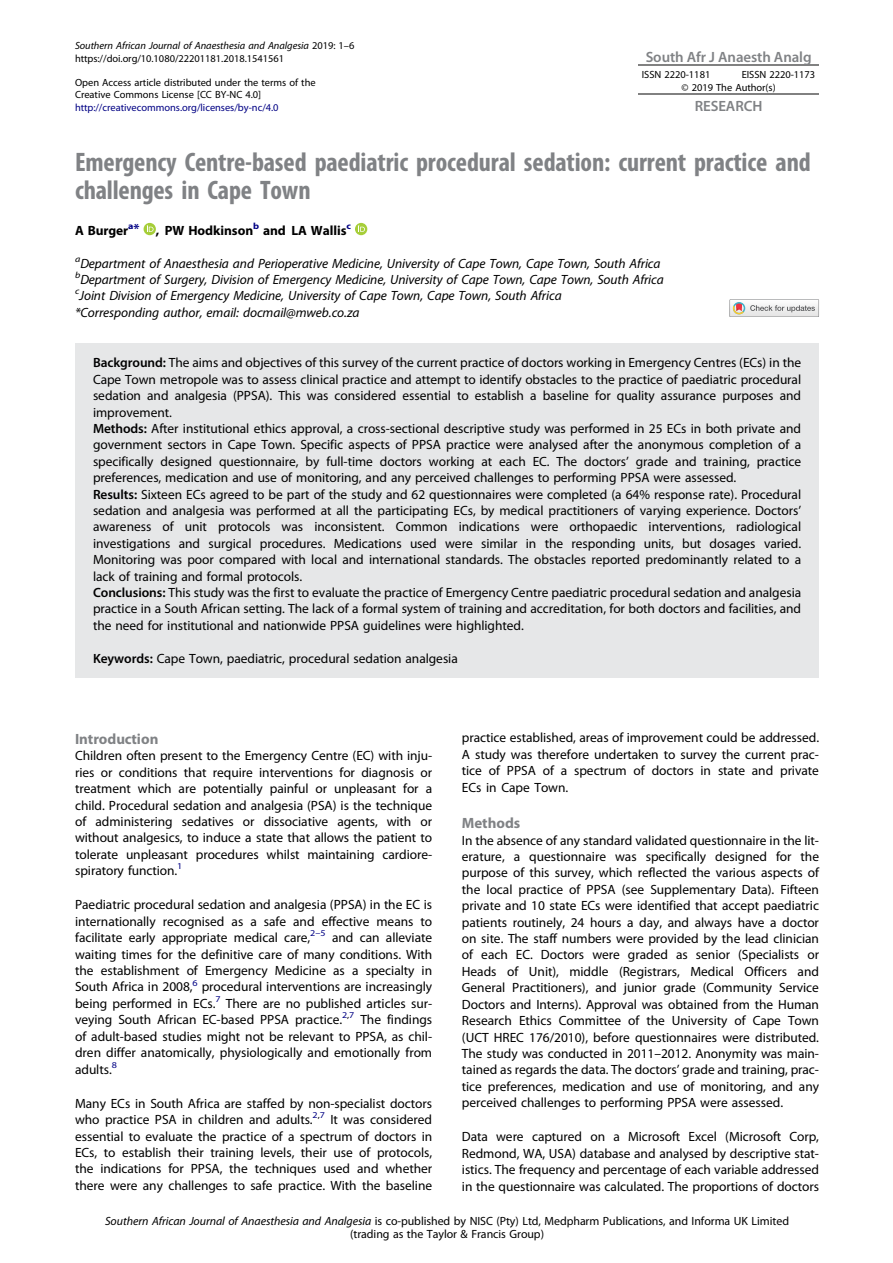
<style>
.page{position:relative;width:893px;height:1263px;background:#fff}
.page>*{position:absolute;margin:0;border:0;box-sizing:border-box;transform-origin:0 0}
.t1{font:26.85px/28.3px "Adv OT919 a 0533.B";color:#808285}
.t2{font:14.85px "Adv O Tce 3 d 9 a 73";color:#808285}
.t3{font:14.85px "Adv OT3 b 30 f 6 db.B";color:#808285}
.t4{font:13.35px/16.4px "Adv OT46 dcae 81";color:#000;text-align:justify}
.t5{font:13.35px/16.4px "Adv OT65 f 8 a 23 b.I";color:#000}
.t6{font:13.35px "Adv OT3 b 30 f 6 db.B";color:#000}
.t7{font:12px/13.5px "Adv OT46 dcae 81";color:#000;text-align:center}
.t8{font:10.5px/12.8px "Adv OT46 dcae 81";color:#000}
.t9{font:10.5px "Adv OT65 f 8 a 23 b.I";color:#000}
.t10{font:10.5px "Adv OT46 dcae 81";color:#000084}
.s1{font-family:"Adv OT46 dcae 81"}
.s2{color:#000084}
.s3{font-family:"Adv O Tce 3 d 9 a 73"}
.s4{font-style:inherit}
.s5{font-family:"Adv OT65 f 8 a 23 b.I"}
</style>
<div class="page">
<div style="left:75px;top:343px;width:744px;height:334px;background:#e6e7e8"></div>
<div style="left:144px;top:223px;width:12px;height:12px;background:#a6ce39;border-radius:50%"></div>
<svg style="left:147px;top:225px;width:7px;height:7px"></svg>
<div style="left:355px;top:223px;width:12px;height:12px;background:#a6ce39;border-radius:50%"></div>
<svg style="left:358px;top:225px;width:7px;height:7px"></svg>
<svg style="left:730px;top:299px;width:89px;height:18px"></svg>
<hr style="left:638px;top:64px;width:181px;height:2px;background:#818181">
<hr style="left:638px;top:94px;width:181px;height:1px;background:#818181">
<p class="t9" style="left:75px;top:40px;width:281px">Southern African Journal of Anaesthesia and Analgesia <span class="s1">2019: 1</span><span class="s1">–</span><span class="s1">6</span></p>
<p class="t8" style="left:75px;top:52px;width:210px">https://doi.org/10.1080/22201181.2018.1541561</p>
<p class="t8" style="left:75px;top:76px;width:242px">Open Access article distributed under the terms of the<br>Creative Commons License [CC BY-NC 4.0]</p>
<p class="t10" style="left:75px;top:102px;width:205px">http://creativecommons.org/licenses/by-nc/4.0</p>
<p class="t2" style="left:646px;top:49px;width:167px">South Afr J Anaesth Analg</p>
<p class="t8" style="left:642px;top:69px;width:70px">ISSN 2220-1181</p>
<p class="t8" style="left:682px;top:69px;width:135px;text-indent:60px">EISSN 2220-1173 © 2019 The Author(s)</p>
<p class="t2" style="left:695px;top:97px;width:69px">RESEARCH</p>
<h1 class="t1" style="left:75px;top:148px;width:737px">Emergency Centre-based paediatric procedural sedation: current practice and challenges in Cape Town</h1>
<p class="t6" style="left:75px;top:223px;width:277px">A Burger<sup>a</sup><span class="s2">*</span> , PW Hodkinson<sup>b</sup> and LA Wallis<sup>c</sup></p>
<p class="t5" style="left:75px;top:255px;width:590px"><sup>a</sup>Department of Anaesthesia and Perioperative Medicine, University of Cape Town, Cape Town, South Africa <sup>b</sup>Department of Surgery, Division of Emergency Medicine, University of Cape Town, Cape Town, South Africa <sup>c</sup>Joint Division of Emergency Medicine, University of Cape Town, Cape Town, South Africa<br>*Corresponding author, email: docmail@mweb.co.za</p>
<p class="t4" style="left:93px;top:355px;width:710px;text-align:left"><span class="s3">Background:</span> The aims and objectives of this survey of the current practice of doctors working in Emergency Centres (ECs) in the Cape Town metropole was to assess clinical practice and attempt to identify obstacles to the practice of paediatric procedural sedation and analgesia (PPSA). This was considered essential to establish a baseline for quality assurance purposes and improvement.<br><span class="s3">Methods:</span> After institutional ethics approval, a cross-sectional descriptive study was performed in 25 ECs in both private and government sectors in Cape Town. Specific aspects of PPSA practice were analysed after the anonymous completion of a specifically designed questionnaire, by full-time doctors working at each EC. The doctors<span class="s4">’</span> grade and training, practice preferences, medication and use of monitoring, and any perceived challenges to performing PPSA were assessed.<br><span class="s3">Results:</span> Sixteen ECs agreed to be part of the study and 62 questionnaires were completed (a 64% response rate). Procedural sedation and analgesia was performed at all the participating ECs, by medical practitioners of varying experience. Doctors<span class="s4">’ </span>awareness of unit protocols was inconsistent. Common indications were orthopaedic interventions, radiological investigations and surgical procedures. Medications used were similar in the responding units, but dosages varied.<br>Monitoring was poor compared with local and international standards. The obstacles reported predominantly related to a lack of training and formal protocols.<br><span class="s3">Conclusions:</span> This study was the first to evaluate the practice of Emergency Centre paediatric procedural sedation and analgesia practice in a South African setting. The lack of a formal system of training and accreditation, for both doctors and facilities, and the need for institutional and nationwide PPSA guidelines were highlighted.</p>
<p class="t4" style="left:93px;top:650px;width:366px"><span class="s3">Keywords:</span> Cape Town, paediatric, procedural sedation analgesia</p>
<p class="t3" style="left:75px;top:731px;width:85px">Introduction</p>
<p class="t4" style="left:75px;top:748px;width:359px">Children often present to the Emergency Centre (EC) with inju&shy;ries or conditions that require interventions for diagnosis or treatment which are potentially painful or unpleasant for a child. Procedural sedation and analgesia (PSA) is the technique of administering sedatives or dissociative agents, with or without analgesics, to induce a state that allows the patient to tolerate unpleasant procedures whilst maintaining cardiore&shy;spiratory function.<sup>1</sup></p>
<p class="t4" style="left:75px;top:897px;width:359px">Paediatric procedural sedation and analgesia (PPSA) in the EC is internationally recognised as a safe and effective means to facilitate early appropriate medical care,<sup>2</sup><sup>–</sup><sup>5</sup> and can alleviate waiting times for the definitive care of many conditions. With the establishment of Emergency Medicine as a specialty in South Africa in 2008,<sup>6</sup> procedural interventions are increasingly being performed in ECs.<sup>7</sup> There are no published articles sur&shy;veying South African EC-based PPSA practice.<sup>2</sup><sup>,</sup><sup>7</sup> The findings of adult-based studies might not be relevant to PPSA, as chil&shy;dren differ anatomically, physiologically and emotionally from adults.<sup>8</sup></p>
<p class="t4" style="left:75px;top:1095px;width:359px">Many ECs in South Africa are staffed by non-specialist doctors who practice PSA in children and adults.<sup>2</sup><sup>,</sup><sup>7</sup> It was considered essential to evaluate the practice of a spectrum of doctors in ECs, to establish their training levels, their use of protocols, the indications for PPSA, the techniques used and whether there were any challenges to safe practice. With the baseline</p>
<p class="t4" style="left:462px;top:730px;width:359px">practice established, areas of improvement could be addressed.<br>A study was therefore undertaken to survey the current prac&shy;tice of PPSA of a spectrum of doctors in state and private ECs in Cape Town.</p>
<p class="t3" style="left:462px;top:815px;width:60px">Methods</p>
<p class="t4" style="left:462px;top:832px;width:359px">In the absence of any standard validated questionnaire in the lit&shy;erature, a questionnaire was specifically designed for the purpose of this survey, which reflected the various aspects of the local practice of PPSA (see Supplementary Data). Fifteen private and 10 state ECs were identified that accept paediatric patients routinely, 24 hours a day, and always have a doctor on site. The staff numbers were provided by the lead clinician of each EC. Doctors were graded as senior (Specialists or Heads of Unit), middle (Registrars, Medical Officers and General Practitioners), and junior grade (Community Service Doctors and Interns). Approval was obtained from the Human Research Ethics Committee of the University of Cape Town (UCT HREC 176/2010), before questionnaires were distributed.<br>The study was conducted in 2011<span class="s4">–</span>2012. Anonymity was main&shy;tained as regards the data. The doctors<span class="s4">’</span> grade and training, prac&shy;tice preferences, medication and use of monitoring, and any perceived challenges to performing PPSA were assessed.</p>
<p class="t4" style="left:462px;top:1129px;width:359px">Data were captured on a Microsoft Excel (Microsoft Corp, Redmond, WA, USA) database and analysed by descriptive stat&shy;istics. The frequency and percentage of each variable addressed in the questionnaire was calculated. The proportions of doctors</p>
<p class="t7" style="left:105px;top:1214px;width:685px"><span class="s5">Southern African Journal of Anaesthesia and Analgesia</span> is co-published by NISC (Pty) Ltd, Medpharm Publications, and Informa UK Limited (trading as the Taylor &amp; Francis Group)</p>
</div>
